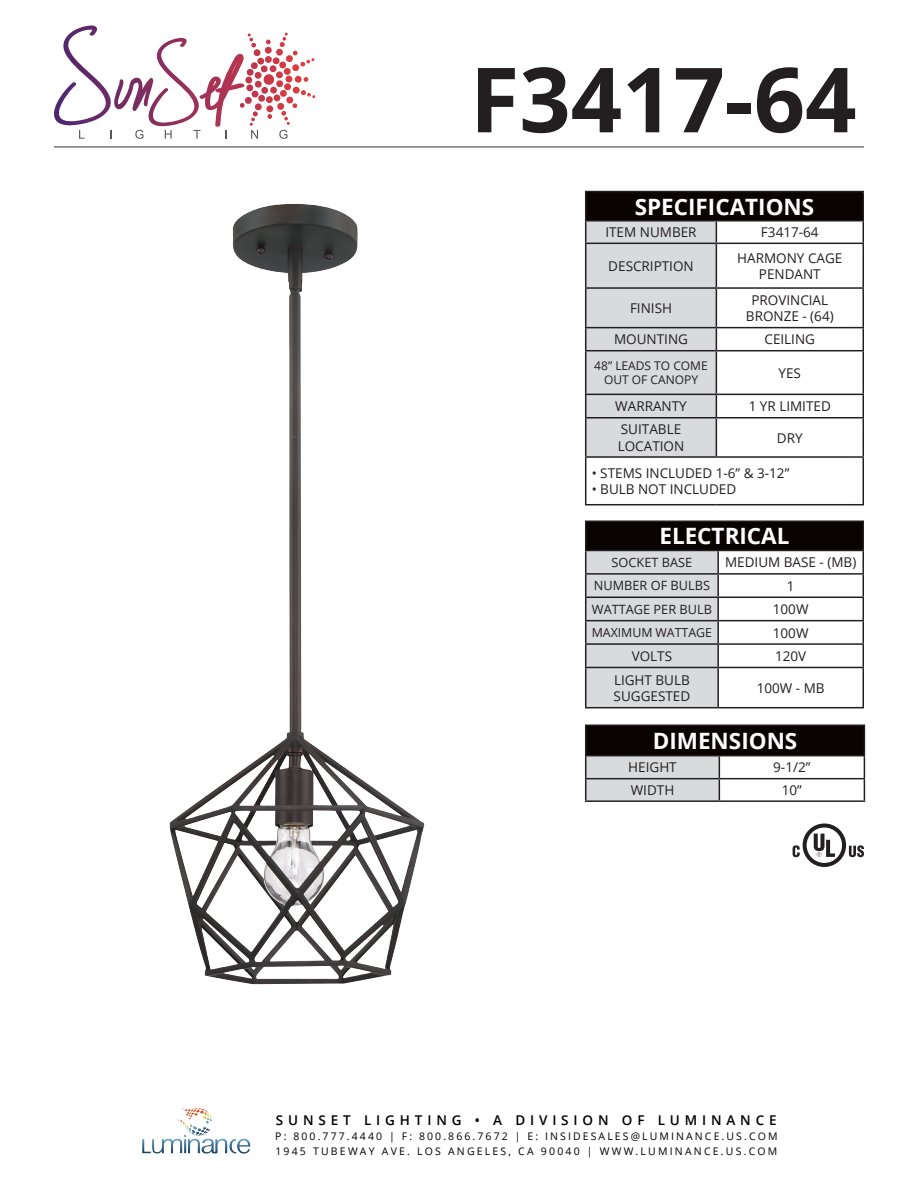
<style>
.page{position:relative;width:918px;height:1188px;background:#fff}
.page>*{position:absolute;margin:0;border:0;box-sizing:border-box;transform-origin:0 0}
.t1{font:700 90px "Open Sans";color:#231f20}
.t2{font:700 22.5px "Open Sans";color:#fff}
.t3{font:13.5px/16.2px "Open Sans";color:#231f20;text-align:center}
.t4{font:600 13.5px "Open Sans";letter-spacing:.36em;color:#000}
.t5{font:12.75px "Open Sans";color:#231f20}
.t6{font:12.3px "Open Sans";color:#231f20}
.t7{font:12px/14.4px "Open Sans";color:#231f20;text-align:center}
.t8{font:10.5px/15px "Open Sans";letter-spacing:.21em;color:#000}
</style>
<div class="page">
<img style="left:182px;top:1108px;width:29px;height:9px">
<hr style="left:54px;top:146px;width:810px;height:2px;background:#76787b">
<svg style="left:54px;top:26px;width:261px;height:113px"></svg>
<div style="left:586px;top:725px;width:278px;height:31px;background:#090302"></div>
<hr style="left:585px;top:724px;width:134px;height:2px;background:#231f20">
<hr style="left:719px;top:724px;width:146px;height:2px;background:#231f20">
<hr style="left:719px;top:755px;width:146px;height:1px;background:#231f20">
<hr style="left:719px;top:778px;width:146px;height:1px;background:#231f20">
<svg style="left:585px;top:726px;width:135px;height:74px"></svg>
<svg style="left:864px;top:726px;width:1px;height:74px"></svg>
<hr style="left:585px;top:800px;width:134px;height:2px;background:#231f20">
<hr style="left:719px;top:800px;width:146px;height:2px;background:#231f20">
<div style="left:586px;top:521px;width:277px;height:29px;background:#090302"></div>
<hr style="left:585px;top:520px;width:133px;height:2px;background:#231f20">
<hr style="left:718px;top:520px;width:146px;height:2px;background:#231f20">
<hr style="left:862px;top:522px;width:2px;height:28px;background:#231f20">
<hr style="left:718px;top:550px;width:146px;height:1px;background:#231f20">
<hr style="left:717px;top:551px;width:2px;height:22px;background:#231f20">
<hr style="left:862px;top:551px;width:2px;height:22px;background:#231f20">
<hr style="left:718px;top:573px;width:146px;height:2px;background:#231f20">
<hr style="left:717px;top:575px;width:2px;height:22px;background:#231f20">
<hr style="left:862px;top:575px;width:2px;height:22px;background:#231f20">
<hr style="left:718px;top:597px;width:146px;height:1px;background:#231f20">
<hr style="left:717px;top:598px;width:2px;height:22px;background:#231f20">
<hr style="left:862px;top:598px;width:2px;height:22px;background:#231f20">
<hr style="left:718px;top:620px;width:146px;height:1px;background:#231f20">
<hr style="left:717px;top:621px;width:2px;height:22px;background:#231f20">
<hr style="left:862px;top:621px;width:2px;height:22px;background:#231f20">
<svg style="left:585px;top:522px;width:133px;height:185px"></svg>
<hr style="left:718px;top:643px;width:146px;height:2px;background:#231f20">
<hr style="left:717px;top:645px;width:2px;height:22px;background:#231f20">
<hr style="left:862px;top:645px;width:2px;height:22px;background:#231f20">
<hr style="left:585px;top:667px;width:133px;height:1px;background:#231f20">
<hr style="left:585px;top:668px;width:1px;height:39px;background:#231f20">
<hr style="left:718px;top:667px;width:146px;height:1px;background:#231f20">
<hr style="left:717px;top:668px;width:2px;height:39px;background:#231f20">
<hr style="left:862px;top:668px;width:2px;height:39px;background:#231f20">
<hr style="left:585px;top:707px;width:133px;height:1px;background:#231f20">
<hr style="left:718px;top:707px;width:146px;height:1px;background:#231f20">
<div style="left:586px;top:192px;width:277px;height:29px;background:#090302"></div>
<hr style="left:585px;top:191px;width:131px;height:1px;background:#231f20">
<hr style="left:716px;top:191px;width:148px;height:1px;background:#231f20">
<hr style="left:862px;top:192px;width:2px;height:28px;background:#231f20">
<hr style="left:716px;top:220px;width:148px;height:2px;background:#231f20">
<hr style="left:862px;top:222px;width:2px;height:21px;background:#231f20">
<hr style="left:716px;top:243px;width:148px;height:1px;background:#231f20">
<hr style="left:862px;top:244px;width:2px;height:43px;background:#231f20">
<hr style="left:716px;top:287px;width:148px;height:2px;background:#231f20">
<hr style="left:862px;top:289px;width:2px;height:38px;background:#231f20">
<hr style="left:716px;top:327px;width:148px;height:1px;background:#231f20">
<hr style="left:862px;top:328px;width:2px;height:22px;background:#231f20">
<hr style="left:716px;top:350px;width:148px;height:1px;background:#231f20">
<hr style="left:862px;top:351px;width:2px;height:43px;background:#231f20">
<hr style="left:716px;top:394px;width:148px;height:1px;background:#231f20">
<svg style="left:585px;top:192px;width:132px;height:264px;background:#b8b8b9"></svg>
<hr style="left:862px;top:395px;width:2px;height:22px;background:#231f20">
<hr style="left:585px;top:417px;width:131px;height:2px;background:#231f20">
<hr style="left:585px;top:419px;width:1px;height:37px;background:#231f20">
<hr style="left:716px;top:417px;width:148px;height:2px;background:#231f20">
<hr style="left:716px;top:419px;width:1px;height:37px;background:#231f20">
<hr style="left:862px;top:419px;width:2px;height:37px;background:#231f20">
<hr style="left:585px;top:456px;width:131px;height:2px;background:#231f20">
<hr style="left:585px;top:458px;width:1px;height:46px;background:#231f20">
<hr style="left:716px;top:456px;width:148px;height:2px;background:#231f20">
<hr style="left:862px;top:458px;width:2px;height:46px;background:#231f20">
<hr style="left:585px;top:504px;width:131px;height:1px;background:#231f20">
<hr style="left:716px;top:504px;width:148px;height:1px;background:#231f20">
<img style="left:169px;top:204px;width:255px;height:780px">
<svg style="left:849px;top:845px;width:15px;height:12px"></svg>
<svg style="left:803px;top:823px;width:43px;height:44px"></svg>
<div style="left:807px;top:828px;width:35px;height:35px;background:#fff;border-radius:50%"></div>
<svg style="left:814px;top:834px;width:21px;height:23px"></svg>
<svg style="left:793px;top:845px;width:7px;height:12px"></svg>
<p class="t1" style="left:470px;top:36px;width:388px">F3417-64</p>
<p class="t2" style="left:635px;top:191px;width:181px">SPECIFICATIONS</p>
<p class="t3" style="left:605px;top:224px;width:93px">ITEM NUMBER</p>
<p class="t3" style="left:761px;top:224px;width:59px">F3417-64</p>
<p class="t3" style="left:608px;top:257px;width:87px">DESCRIPTION</p>
<p class="t3" style="left:737px;top:249px;width:107px">HARMONY CAGE<br>PENDANT</p>
<p class="t3" style="left:630px;top:300px;width:44px">FINISH</p>
<p class="t3" style="left:751px;top:292px;width:78px">PROVINCIAL</p>
<p class="t3" style="left:746px;top:308px;width:89px">BRONZE - (64)</p>
<p class="t3" style="left:614px;top:331px;width:75px">MOUNTING</p>
<p class="t3" style="left:765px;top:331px;width:52px">CEILING</p>
<p class="t7" style="left:594px;top:358px;width:115px">48” LEADS TO COME<br>OUT OF CANOPY</p>
<p class="t3" style="left:779px;top:364px;width:24px">YES</p>
<p class="t3" style="left:615px;top:398px;width:73px">WARRANTY</p>
<p class="t3" style="left:749px;top:398px;width:84px">1 YR LIMITED</p>
<p class="t3" style="left:621px;top:421px;width:62px">SUITABLE</p>
<p class="t3" style="left:618px;top:437px;width:68px">LOCATION</p>
<p class="t3" style="left:777px;top:429px;width:27px">DRY</p>
<p class="t3" style="left:592px;top:465px;width:199px">• STEMS INCLUDED 1-6” &amp; 3-12”</p>
<p class="t3" style="left:592px;top:481px;width:146px">• BULB NOT INCLUDED</p>
<p class="t2" style="left:659px;top:520px;width:132px">ELECTRICAL</p>
<p class="t5" style="left:612px;top:554px;width:82px">SOCKET BASE</p>
<p class="t3" style="left:725px;top:554px;width:133px">MEDIUM BASE - (MB)</p>
<p class="t5" style="left:594px;top:577px;width:118px">NUMBER OF BULBS</p>
<p class="t3" style="left:787px;top:577px;width:9px">1</p>
<p class="t5" style="left:592px;top:600px;width:122px">WATTAGE PER BULB</p>
<p class="t3" style="left:773px;top:601px;width:37px">100W</p>
<p class="t6" style="left:592px;top:624px;width:122px">MAXIMUM WATTAGE</p>
<p class="t3" style="left:773px;top:624px;width:37px">100W</p>
<p class="t3" style="left:632px;top:648px;width:42px">VOLTS</p>
<p class="t3" style="left:775px;top:648px;width:33px">120V</p>
<p class="t3" style="left:614px;top:671px;width:77px">LIGHT BULB</p>
<p class="t3" style="left:614px;top:688px;width:78px">SUGGESTED</p>
<p class="t3" style="left:757px;top:679px;width:69px">100W - MB</p>
<p class="t2" style="left:653px;top:725px;width:146px">DIMENSIONS</p>
<p class="t3" style="left:628px;top:759px;width:50px">HEIGHT</p>
<p class="t3" style="left:773px;top:759px;width:39px">9-1/2”</p>
<p class="t3" style="left:631px;top:782px;width:45px">WIDTH</p>
<p class="t3" style="left:782px;top:782px;width:22px">10”</p>
<p class="t4" style="left:276px;top:1111px;width:502px">SUNSET LIGHTING • A DIVISION OF LUMINANCE</p>
<p class="t8" style="left:275px;top:1128px;width:504px">P: 800.777.4440 | F: 800.866.7672 | E: INSIDESALES@LUMINANCE.US.COM<br>1945 TUBEWAY AVE. LOS ANGELES, CA 90040 | WWW.LUMINANCE.US.COM</p>
</div>
